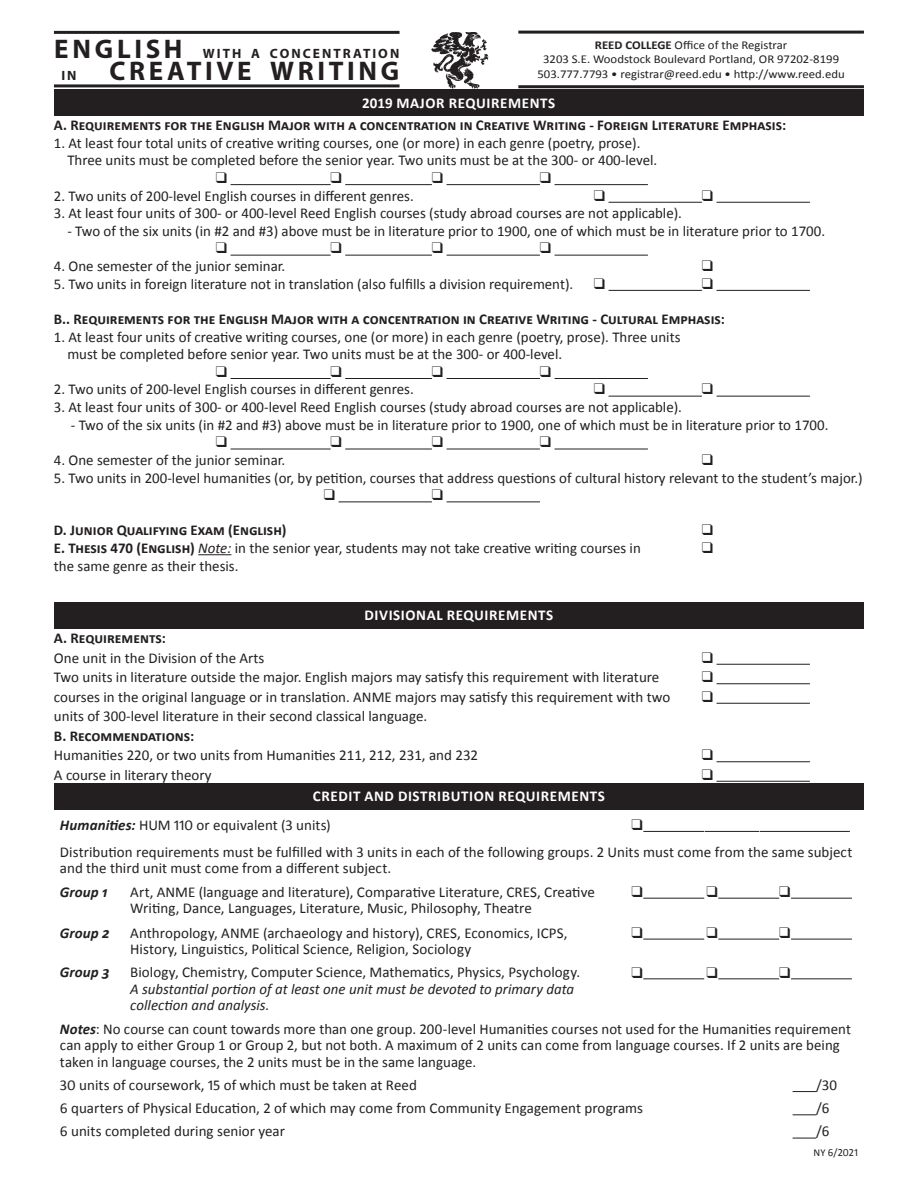
<style>
.page{position:relative;width:918px;height:1188px;background:#fff}
.page>*{position:absolute;margin:0;border:0;box-sizing:border-box;transform-origin:0 0}
.t1{font:700 27px "Myriad Pro";letter-spacing:.135em;color:#231f20}
.t2{font:15px/16.5px "Calibri";color:#231f20}
.t3{font:700 15px "Calibri";color:#231f20}
.t4{font:italic 15px "Calibri";color:#231f20}
.t5{font:700 15px "Calibri";letter-spacing:.04em;color:#fff}
.t6{font:italic 700 15px "Calibri";letter-spacing:.005em;color:#231f20}
.t7{font:700 13.5px "Myriad Pro";letter-spacing:.145em;color:#231f20}
.t8{font:12px/14.4px "Calibri";color:#231f20;text-align:center;scale:1.06 1}
.t9{font:10.95px "Calibri";color:#231f20;scale:.96 1}
.s1{font-size:27px}
.s2{font-size:13.5px}
.s3{font-weight:700}
.s4{font-style:italic}
.s5{font-weight:700;font-style:italic}
.s6{font-size:10.5px}
</style>
<div class="page">
<hr style="left:54px;top:84px;width:346px;height:3px;background:#231f20">
<hr style="left:54px;top:31px;width:346px;height:3px;background:#231f20">
<hr style="left:518px;top:85px;width:346px;height:3px;background:#231f20">
<hr style="left:518px;top:31px;width:346px;height:3px;background:#231f20">
<div style="left:54px;top:89px;width:810px;height:27px;background:#231f20"></div>
<hr style="left:231px;top:184px;width:100px;height:1px;background:#231f20">
<hr style="left:345px;top:184px;width:87px;height:1px;background:#231f20">
<hr style="left:447px;top:184px;width:93px;height:1px;background:#231f20">
<hr style="left:555px;top:184px;width:93px;height:1px;background:#231f20">
<hr style="left:609px;top:202px;width:93px;height:1px;background:#231f20">
<hr style="left:717px;top:202px;width:93px;height:1px;background:#231f20">
<hr style="left:231px;top:255px;width:100px;height:1px;background:#231f20">
<hr style="left:345px;top:255px;width:87px;height:1px;background:#231f20">
<hr style="left:447px;top:255px;width:93px;height:1px;background:#231f20">
<hr style="left:555px;top:255px;width:93px;height:1px;background:#231f20">
<hr style="left:609px;top:290px;width:93px;height:1px;background:#231f20">
<hr style="left:717px;top:290px;width:93px;height:1px;background:#231f20">
<hr style="left:231px;top:378px;width:100px;height:1px;background:#231f20">
<hr style="left:345px;top:378px;width:87px;height:1px;background:#231f20">
<hr style="left:447px;top:378px;width:93px;height:1px;background:#231f20">
<hr style="left:555px;top:378px;width:93px;height:1px;background:#231f20">
<hr style="left:609px;top:396px;width:93px;height:1px;background:#231f20">
<hr style="left:717px;top:396px;width:93px;height:1px;background:#231f20">
<hr style="left:231px;top:449px;width:100px;height:1px;background:#231f20">
<hr style="left:345px;top:449px;width:87px;height:1px;background:#231f20">
<hr style="left:447px;top:449px;width:93px;height:1px;background:#231f20">
<hr style="left:555px;top:449px;width:93px;height:1px;background:#231f20">
<hr style="left:339px;top:501px;width:93px;height:1px;background:#231f20">
<hr style="left:447px;top:501px;width:93px;height:1px;background:#231f20">
<hr style="left:198px;top:554px;width:33px;height:1px;background:#231f20">
<img style="left:432px;top:33px;width:57px;height:55px">
<div style="left:54px;top:783px;width:810px;height:27px;background:#231f20"></div>
<hr style="left:717px;top:664px;width:93px;height:1px;background:#231f20">
<hr style="left:717px;top:683px;width:93px;height:1px;background:#231f20">
<hr style="left:717px;top:703px;width:93px;height:1px;background:#231f20">
<hr style="left:717px;top:761px;width:93px;height:1px;background:#231f20">
<hr style="left:717px;top:781px;width:93px;height:1px;background:#231f20">
<div style="left:54px;top:602px;width:810px;height:27px;background:#231f20"></div>
<hr style="left:643px;top:831px;width:61px;height:1px;background:#231f20">
<hr style="left:705px;top:831px;width:54px;height:1px;background:#231f20">
<hr style="left:760px;top:831px;width:90px;height:1px;background:#231f20">
<hr style="left:643px;top:898px;width:61px;height:1px;background:#231f20">
<hr style="left:718px;top:898px;width:61px;height:1px;background:#231f20">
<hr style="left:791px;top:898px;width:61px;height:1px;background:#231f20">
<hr style="left:643px;top:939px;width:61px;height:1px;background:#231f20">
<hr style="left:718px;top:939px;width:61px;height:1px;background:#231f20">
<hr style="left:791px;top:939px;width:61px;height:1px;background:#231f20">
<hr style="left:643px;top:978px;width:61px;height:1px;background:#231f20">
<hr style="left:718px;top:978px;width:61px;height:1px;background:#231f20">
<hr style="left:791px;top:978px;width:61px;height:1px;background:#231f20">
<svg style="left:793px;top:1091px;width:23px;height:1px"></svg>
<svg style="left:793px;top:1114px;width:23px;height:1px"></svg>
<svg style="left:793px;top:1138px;width:23px;height:1px"></svg>
<p class="t7" style="left:54px;top:44px;width:347px"><span class="s1">ENGLISH</span> WITH A CONCENTRATION</p>
<p class="t1" style="left:61px;top:53px;width:339px"><span class="s2">IN</span> CREATIVE WRITING</p>
<p class="t8" style="left:595px;top:38px;width:183px"><span class="s3">REED COLLEGE</span> Office of the Registrar</p>
<p class="t8" style="left:537px;top:52px;width:291px">3203 S.E. Woodstock Boulevard Portland, OR 97202-8199<br>503.777.7793 • registrar@reed.edu • http://www.reed.edu</p>
<p class="t5" style="left:362px;top:93px;width:194px">2019 MAJOR REQUIREMENTS</p>
<p class="t3" style="left:54px;top:115px;width:734px">A. Requirements for the English Major with a concentration in Creative Writing - Foreign Literature Emphasis:</p>
<p class="t2" style="left:54px;top:135px;width:588px">1. At least four total units of creative writing courses, one (or more) in each genre (poetry, prose).</p>
<p class="t2" style="left:67px;top:152px;width:591px">Three units must be completed before the senior year. Two units must be at the 300- or 400-level.</p>
<p class="t2" style="left:54px;top:187px;width:361px">2. Two units of 200-level English courses in different genres.</p>
<p class="t2" style="left:54px;top:205px;width:630px">3. At least four units of 300- or 400-level Reed English courses (study abroad courses are not applicable).</p>
<p class="t2" style="left:67px;top:223px;width:759px">- Two of the six units (in #2 and #3) above must be in literature prior to 1900, one of which must be in literature prior to 1700.</p>
<p class="t2" style="left:54px;top:258px;width:233px">4. One semester of the junior seminar.</p>
<p class="t2" style="left:54px;top:276px;width:521px">5. Two units in foreign literature not in translation (also fulfills a division requirement).</p>
<p class="t3" style="left:54px;top:309px;width:673px">B.. Requirements for the English Major with a concentration in Creative Writing - Cultural Emphasis:</p>
<p class="t2" style="left:54px;top:328px;width:628px">1. At least four units of creative writing courses, one (or more) in each genre (poetry, prose). Three units</p>
<p class="t2" style="left:67px;top:346px;width:496px">must be completed before senior year. Two units must be at the 300- or 400-level.</p>
<p class="t2" style="left:54px;top:381px;width:361px">2. Two units of 200-level English courses in different genres.</p>
<p class="t2" style="left:54px;top:399px;width:630px">3. At least four units of 300- or 400-level Reed English courses (study abroad courses are not applicable).</p>
<p class="t2" style="left:71px;top:417px;width:759px">- Two of the six units (in #2 and #3) above must be in literature prior to 1900, one of which must be in literature prior to 1700.</p>
<p class="t2" style="left:54px;top:452px;width:233px">4. One semester of the junior seminar.</p>
<p class="t2" style="left:54px;top:469px;width:810px">5. Two units in 200-level humanities (or, by petition, courses that address questions of cultural history relevant to the student’s major.)</p>
<p class="t3" style="left:54px;top:521px;width:234px">D. Junior Qualifying Exam (English)</p>
<p class="t2" style="left:54px;top:540px;width:588px"><span class="s3">E. Thesis 470 (English)</span> <span class="s4">Note:</span> in the senior year, students may not take creative writing courses in</p>
<p class="t2" style="left:54px;top:558px;width:186px">the same genre as their thesis.</p>
<p class="t5" style="left:365px;top:606px;width:190px">DIVISIONAL REQUIREMENTS</p>
<p class="t3" style="left:54px;top:628px;width:114px">A. Requirements:</p>
<p class="t2" style="left:54px;top:649px;width:212px">One unit in the Division of the Arts</p>
<p class="t2" style="left:54px;top:669px;width:607px">Two units in literature outside the major. English majors may satisfy this requirement with literature</p>
<p class="t2" style="left:54px;top:688px;width:618px">courses in the original language or in translation. ANME majors may satisfy this requirement with two</p>
<p class="t2" style="left:54px;top:708px;width:375px">units of 300-level literature in their second classical language.</p>
<p class="t3" style="left:54px;top:726px;width:142px">B. Recommendations:</p>
<p class="t2" style="left:54px;top:747px;width:426px">Humanities 220, or two units from Humanities 211, 212, 231, and 232</p>
<p class="t2" style="left:54px;top:766px;width:159px">A course in literary theory</p>
<p class="t5" style="left:313px;top:787px;width:293px">CREDIT AND DISTRIBUTION REQUIREMENTS</p>
<p class="t2" style="left:60px;top:817px;width:272px"><span class="s5">Humanities:</span> HUM 110 or equivalent (3 units)</p>
<p class="t2" style="left:60px;top:844px;width:794px">Distribution requirements must be fulfilled with 3 units in each of the following groups. 2 Units must come from the same subject and the third unit must come from a different subject.</p>
<p class="t6" style="left:60px;top:882px;width:49px">Group 1</p>
<p class="t2" style="left:130px;top:884px;width:466px">Art, ANME (language and literature), Comparative Literature, CRES, Creative<br>Writing, Dance, Languages, Literature, Music, Philosophy, Theatre</p>
<p class="t6" style="left:60px;top:923px;width:51px">Group 2</p>
<p class="t2" style="left:130px;top:924px;width:439px">Anthropology, ANME (archaeology and history), CRES, Economics, ICPS,</p>
<p class="t2" style="left:130px;top:941px;width:343px">History, Linguistics, Political Science, Religion, Sociology</p>
<p class="t6" style="left:60px;top:963px;width:51px">Group 3</p>
<p class="t2" style="left:130px;top:964px;width:452px">Biology, Chemistry, Computer Science, Mathematics, Physics, Psychology.</p>
<p class="t4" style="left:130px;top:979px;width:445px">A substantial portion of at least one unit must be devoted to primary data</p>
<p class="t4" style="left:130px;top:995px;width:141px">collection and analysis.</p>
<p class="t2" style="left:60px;top:1020px;width:793px"><span class="s5">Notes</span>: No course can count towards more than one group. 200-level Humanities courses not used for the Humanities requirement can apply to either Group 1 or Group 2, but not both. A maximum of 2 units can come from language courses. If 2 units are being taken in language courses, the 2 units must be in the same language.</p>
<p class="t2" style="left:60px;top:1077px;width:359px">30 units of coursework, 15 of which must be taken at Reed</p>
<p class="t2" style="left:816px;top:1077px;width:22px">/30</p>
<p class="t2" style="left:60px;top:1100px;width:585px">6 quarters of Physical Education, 2 of which may come from Community Engagement programs</p>
<p class="t2" style="left:816px;top:1100px;width:15px">/6</p>
<p class="t2" style="left:60px;top:1123px;width:227px">6 units completed during senior year</p>
<p class="t2" style="left:816px;top:1123px;width:15px">/6</p>
<p class="t9" style="left:813px;top:1146px;width:48px"><span class="s6">NY</span> 6/2021</p>
</div>
